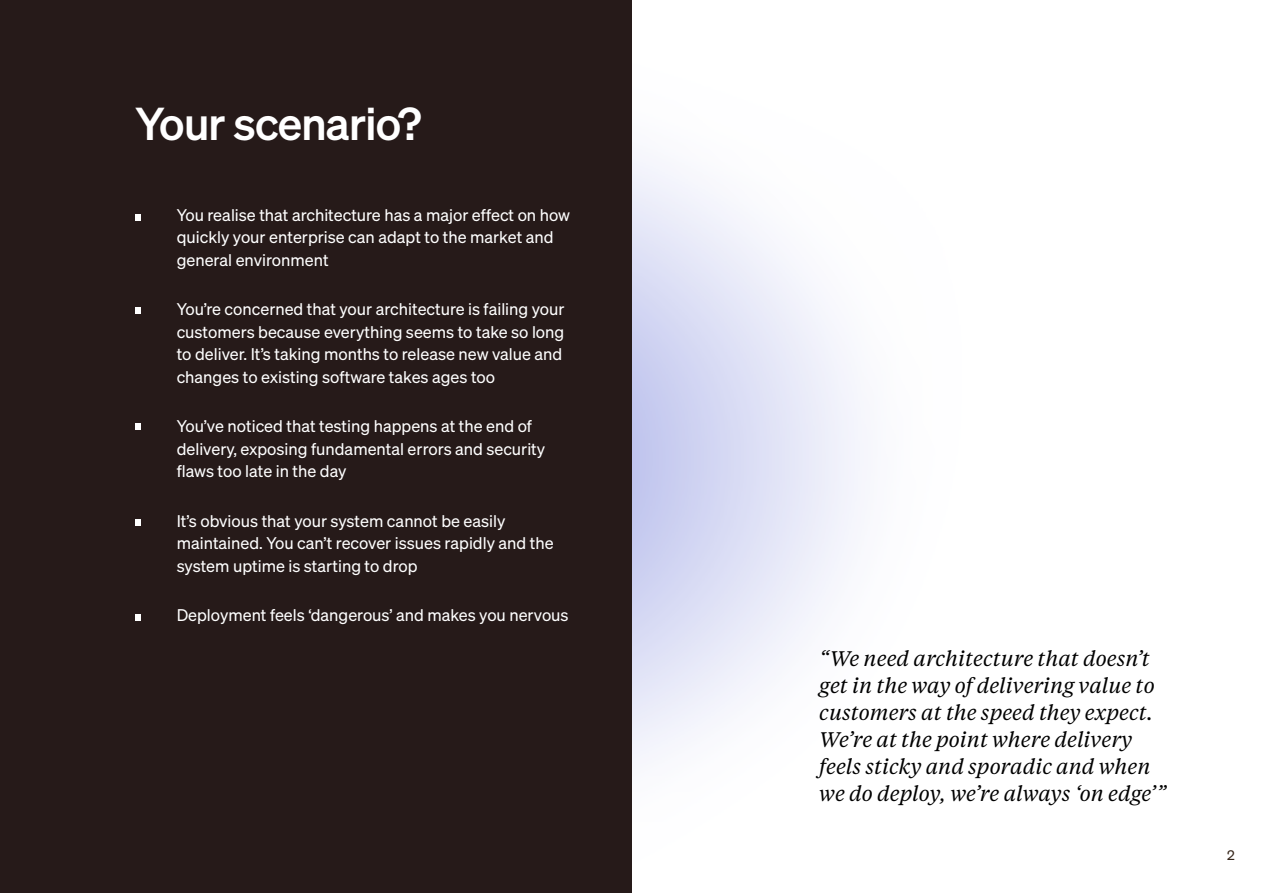
<style>
.page{position:relative;width:1263px;height:893px;background:#fff}
.page>*{position:absolute;margin:0;border:0;box-sizing:border-box;transform-origin:0 0}
.t1{font:45px "Sohne Kraftig";letter-spacing:-.015em;color:#fff}
.t2{font:italic 21px/27px "Tiempos Text";color:#000}
.t3{font:16.5px/22.5px "Sohne Buch";color:#fff}
.t4{font:13.5px "Sohne Mono Buch";color:#352419}
</style>
<div class="page">
<img style="left:631px;top:0;width:229px;height:893px">
<div style="left:0;top:0;width:631px;height:893px;background:#261a19"></div>
<svg style="left:136px;top:215px;width:5px;height:6px"></svg>
<svg style="left:136px;top:307px;width:5px;height:6px"></svg>
<svg style="left:136px;top:424px;width:5px;height:6px"></svg>
<svg style="left:136px;top:520px;width:5px;height:6px"></svg>
<svg style="left:136px;top:615px;width:5px;height:6px"></svg>
<h1 class="t1" style="left:136px;top:104px;width:287px">Your scenario?</h1>
<p class="t3" style="left:177px;top:205px;width:395px">You realise that architecture has a major effect on how quickly your enterprise can adapt to the market and general environment</p>
<p class="t3" style="left:177px;top:299px;width:389px">You’re concerned that your architecture is failing your customers because everything seems to take so long to deliver. It’s taking months to release new value and changes to existing software takes ages too</p>
<p class="t3" style="left:177px;top:416px;width:370px">You’ve noticed that testing happens at the end of delivery, exposing fundamental errors and security flaws too late in the day</p>
<p class="t3" style="left:177px;top:511px;width:378px">It’s obvious that your system cannot be easily maintained. You can’t recover issues rapidly and the system uptime is starting to drop</p>
<p class="t3" style="left:177px;top:605px;width:393px">Deployment feels ‘dangerous’ and makes you nervous</p>
<p class="t2" style="left:819px;top:646px;width:349px">“We need architecture that doesn’t get in the way of delivering value to customers at the speed they expect.<br>We’re at the point where delivery feels sticky and sporadic and when we do deploy, we’re always ‘on edge’”</p>
<p class="t4" style="left:1227px;top:849px;width:10px">2</p>
</div>
